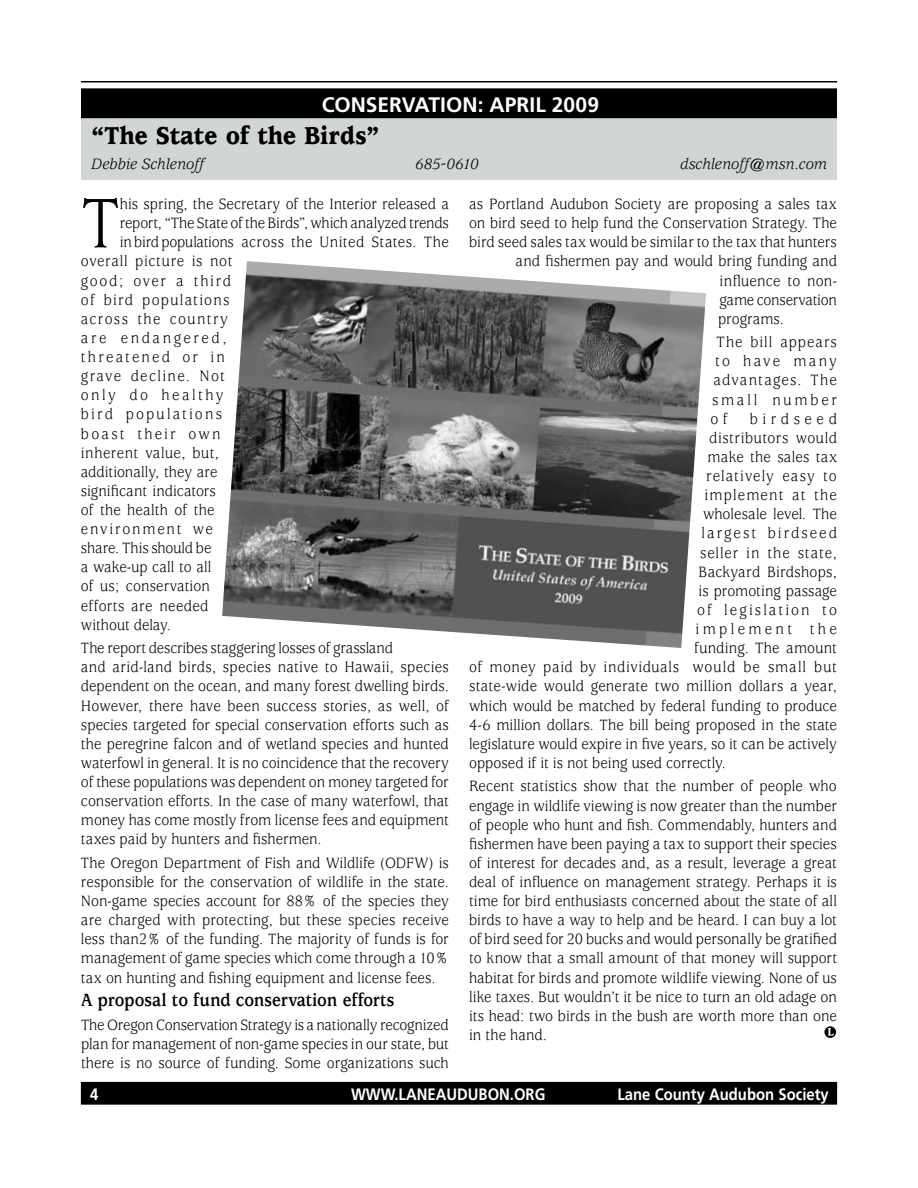
<style>
.page{position:relative;width:918px;height:1188px;background:#fff}
.page>*{position:absolute;margin:0;border:0;box-sizing:border-box;transform-origin:0 0}
.t1{font:77.55px "Usherwood";color:#000;scale:.9 1}
.t2{font:900 27px "Usherwood";letter-spacing:.005em;color:#000;scale:.9 1}
.t3{font:700 21px "Frutiger";letter-spacing:.005em;color:#fff}
.t4{font:700 19.5px "Usherwood";letter-spacing:.005em;color:#000;scale:.9 1}
.t5{font:16.5px/19px "Usherwood";letter-spacing:.005em;color:#000;text-align:justify;scale:.9 1}
.t6{font:16.5px "Usherwood";letter-spacing:-.015em;color:#000;scale:.9 1}
.t7{font:700 16.5px "Frutiger";color:#fff;scale:.9 1}
.t8{font:16.5px "Usherwood";letter-spacing:.025em;color:#000;scale:.9 1}
.t9{font:16.5px "Usherwood";letter-spacing:.145em;color:#000;scale:.9 1}
.t10{font:italic 16.5px "Usherwood";letter-spacing:-.005em;color:#000}
.t11{font:16.5px "Usherwood";letter-spacing:.045em;color:#000;scale:.9 1}
.t12{font:16.5px "Usherwood";letter-spacing:.03em;color:#000;scale:.9 1}
.t13{font:16.5px "Usherwood";letter-spacing:.09em;color:#000;scale:.9 1}
.t14{font:16.5px "Usherwood";letter-spacing:.04em;color:#000;scale:.9 1}
.t15{font:16.5px "Usherwood";letter-spacing:.08em;color:#000;scale:.9 1}
.t16{font:16.5px "Usherwood";letter-spacing:.035em;color:#000;scale:.9 1}
.t17{font:16.5px "Usherwood";letter-spacing:.06em;color:#000;scale:.9 1}
.t18{font:16.5px "Usherwood";letter-spacing:-.02em;color:#000;scale:.9 1}
.t19{font:16.5px "Usherwood";letter-spacing:.07em;color:#000;scale:.9 1}
.t20{font:16.5px "Usherwood";letter-spacing:.105em;color:#000;scale:.9 1}
.t21{font:16.5px "Usherwood";letter-spacing:.135em;color:#000;scale:.9 1}
.t22{font:16.5px "Usherwood";letter-spacing:.14em;color:#000;scale:.9 1}
.t23{font:16.5px "Usherwood";letter-spacing:.175em;color:#000;scale:.9 1}
.t24{font:16.5px "Usherwood";letter-spacing:.075em;color:#000;scale:.9 1}
.t25{font:16.5px "Usherwood";letter-spacing:.155em;color:#000;scale:.9 1}
.t26{font:16.5px "Usherwood";letter-spacing:.115em;color:#000;scale:.9 1}
.t27{font:16.5px "Usherwood";letter-spacing:.22em;color:#000;scale:.9 1}
.t28{font:16.5px "Usherwood";letter-spacing:.305em;color:#000;scale:.9 1}
</style>
<div class="page">
<hr style="left:81px;top:81px;width:756px;height:1px;background:#000">
<div style="left:81px;top:1082px;width:756px;height:22px;background:#000"></div>
<div style="left:81px;top:1082px;width:756px;height:23px;border:1px solid #000"></div>
<svg style="left:824px;top:1026px;width:12px;height:12px"></svg>
<svg style="left:828px;top:1028px;width:6px;height:8px"></svg>
<div style="left:81px;top:118px;width:756px;height:61px;background:#d1d5d6"></div>
<div style="left:82px;top:89px;width:754px;height:29px;background:#000"></div>
<div style="left:81px;top:88px;width:756px;height:30px;border:1px solid #000"></div>
<img style="left:222px;top:261px;width:484px;height:387px">
<p class="t3" style="left:322px;top:92px;width:279px">CONSERVATION: APRIL 2009</p>
<h2 class="t2" style="left:91px;top:120px;width:322px">“The State of the Birds”</h2>
<p class="t10" style="left:91px;top:155px;width:115px">Debbie Schlenoff</p>
<p class="t10" style="left:415px;top:155px;width:65px">685-0610</p>
<p class="t10" style="left:680px;top:155px;width:148px">dschlenoff@msn.com</p>
<h1 class="t1" style="left:81px;top:181px;width:45px">T</h1>
<p class="t5" style="left:120px;top:195px;width:367px">his spring, the Secretary of the Interior released a</p>
<p class="t5" style="left:469px;top:195px;width:410px">as Portland Audubon Society are proposing a sales tax</p>
<p class="t5" style="left:469px;top:214px;width:410px">on bird seed to help fund the Conservation Strategy. The</p>
<p class="t5" style="left:469px;top:233px;width:410px">bird seed sales tax would be similar to the tax that hunters</p>
<p class="t5" style="left:516px;top:252px;width:359px">and fishermen pay and would bring funding and</p>
<p class="t5" style="left:720px;top:271px;width:132px">influence to non-</p>
<p class="t18" style="left:720px;top:291px;width:132px">game conservation</p>
<p class="t5" style="left:718px;top:310px;width:75px">programs.</p>
<p class="t5" style="left:711px;top:333px;width:142px;text-indent:6px">The bill appears to have many advantages. The small number o f</p>
<p class="t6" style="left:120px;top:214px;width:367px">report, “The State of the Birds”, which analyzed trends</p>
<p class="t8" style="left:120px;top:233px;width:367px">in bird populations across the United States. The</p>
<p class="t14" style="left:81px;top:252px;width:170px">overall picture is not</p>
<p class="t20" style="left:81px;top:271px;width:168px">good; over a third</p>
<p class="t15" style="left:81px;top:291px;width:166px">of bird populations</p>
<p class="t13" style="left:81px;top:310px;width:165px">across the country</p>
<p class="t23" style="left:81px;top:329px;width:163px">are endangered,</p>
<p class="t9" style="left:81px;top:348px;width:161px">threatened or in</p>
<p class="t13" style="left:81px;top:367px;width:161px">grave decline. Not</p>
<p class="t25" style="left:81px;top:386px;width:160px">only do healthy</p>
<p class="t9" style="left:81px;top:405px;width:158px">bird populations</p>
<p class="t9" style="left:81px;top:424px;width:157px">boast their own</p>
<p class="t12" style="left:81px;top:444px;width:155px">inherent value, but,</p>
<p class="t5" style="left:81px;top:463px;width:153px">additionally, they are</p>
<p class="t5" style="left:81px;top:482px;width:151px">significant indicators</p>
<p class="t5" style="left:81px;top:501px;width:150px">of the health of the</p>
<p class="t26" style="left:81px;top:520px;width:148px">environment we</p>
<p class="t5" style="left:81px;top:539px;width:147px">share. This should be</p>
<p class="t5" style="left:81px;top:558px;width:147px">a wake-up call to all</p>
<p class="t5" style="left:81px;top:577px;width:145px">of us; conservation</p>
<p class="t12" style="left:81px;top:596px;width:143px">efforts are needed</p>
<p class="t5" style="left:81px;top:616px;width:101px">without delay.</p>
<p class="t5" style="left:81px;top:639px;width:410px;text-align:left">The report describes staggering losses of grassland<br>and arid-land birds, species native to Hawaii, species dependent on the ocean, and many forest dwelling birds.<br>However, there have been success stories, as well, of species targeted for special conservation efforts such as the peregrine falcon and of wetland species and hunted waterfowl in general. It is no coincidence that the recovery of these populations was dependent on money targeted for conservation efforts. In the case of many waterfowl, that money has come mostly from license fees and equipment taxes paid by hunters and fishermen.</p>
<p class="t5" style="left:81px;top:854px;width:410px">The Oregon Department of Fish and Wildlife (ODFW) is responsible for the conservation of wildlife in the state.<br>Non-game species account for 88% of the species they are charged with protecting, but these species receive less than2% of the funding. The majority of funds is for management of game species which come through a 10% tax on hunting and fishing equipment and license fees.</p>
<p class="t4" style="left:81px;top:989px;width:350px">A proposal to fund conservation efforts</p>
<p class="t5" style="left:81px;top:1016px;width:410px">The Oregon Conservation Strategy is a nationally recognized plan for management of non-game species in our state, but there is no source of funding. Some organizations such</p>
<p class="t28" style="left:750px;top:410px;width:98px">birdseed</p>
<p class="t16" style="left:709px;top:429px;width:144px">distributors would</p>
<p class="t5" style="left:708px;top:448px;width:145px">make the sales tax</p>
<p class="t19" style="left:706px;top:467px;width:147px">relatively easy to</p>
<p class="t24" style="left:705px;top:486px;width:149px">implement at the</p>
<p class="t5" style="left:703px;top:505px;width:150px">wholesale level. The</p>
<p class="t21" style="left:702px;top:524px;width:152px">largest birdseed</p>
<p class="t17" style="left:700px;top:543px;width:154px">seller in the state,</p>
<p class="t5" style="left:699px;top:563px;width:155px">Backyard Birdshops,</p>
<p class="t5" style="left:699px;top:582px;width:155px">is promoting passage</p>
<p class="t22" style="left:697px;top:601px;width:157px">of legislation to</p>
<p class="t27" style="left:696px;top:620px;width:159px">implement the</p>
<p class="t5" style="left:694px;top:639px;width:160px">funding. The amount</p>
<p class="t11" style="left:469px;top:658px;width:410px">of money paid by individuals would be small but</p>
<p class="t5" style="left:469px;top:677px;width:410px">state-wide would generate two million dollars a year,</p>
<p class="t5" style="left:469px;top:697px;width:410px">which would be matched by federal funding to produce</p>
<p class="t5" style="left:469px;top:716px;width:410px">4-6 million dollars. The bill being proposed in the state</p>
<p class="t5" style="left:469px;top:735px;width:410px">legislature would expire in five years, so it can be actively</p>
<p class="t5" style="left:469px;top:754px;width:287px">opposed if it is not being used correctly.</p>
<p class="t5" style="left:469px;top:777px;width:410px">Recent statistics show that the number of people who engage in wildlife viewing is now greater than the number of people who hunt and fish. Commendably, hunters and fishermen have been paying a tax to support their species of interest for decades and, as a result, leverage a great deal of influence on management strategy. Perhaps it is time for bird enthusiasts concerned about the state of all birds to have a way to help and be heard. I can buy a lot of bird seed for 20 bucks and would personally be gratified to know that a small amount of that money will support habitat for birds and promote wildlife viewing. None of us like taxes. But wouldn’t it be nice to turn an old adage on its head: two birds in the bush are worth more than one in the hand.</p>
<p class="t7" style="left:90px;top:1084px;width:11px">4</p>
<p class="t7" style="left:351px;top:1084px;width:218px">WWW.LANEAUDUBON.ORG</p>
<p class="t7" style="left:618px;top:1084px;width:236px">LANE COUNTY AUDUBON SOCIETY</p>
</div>
